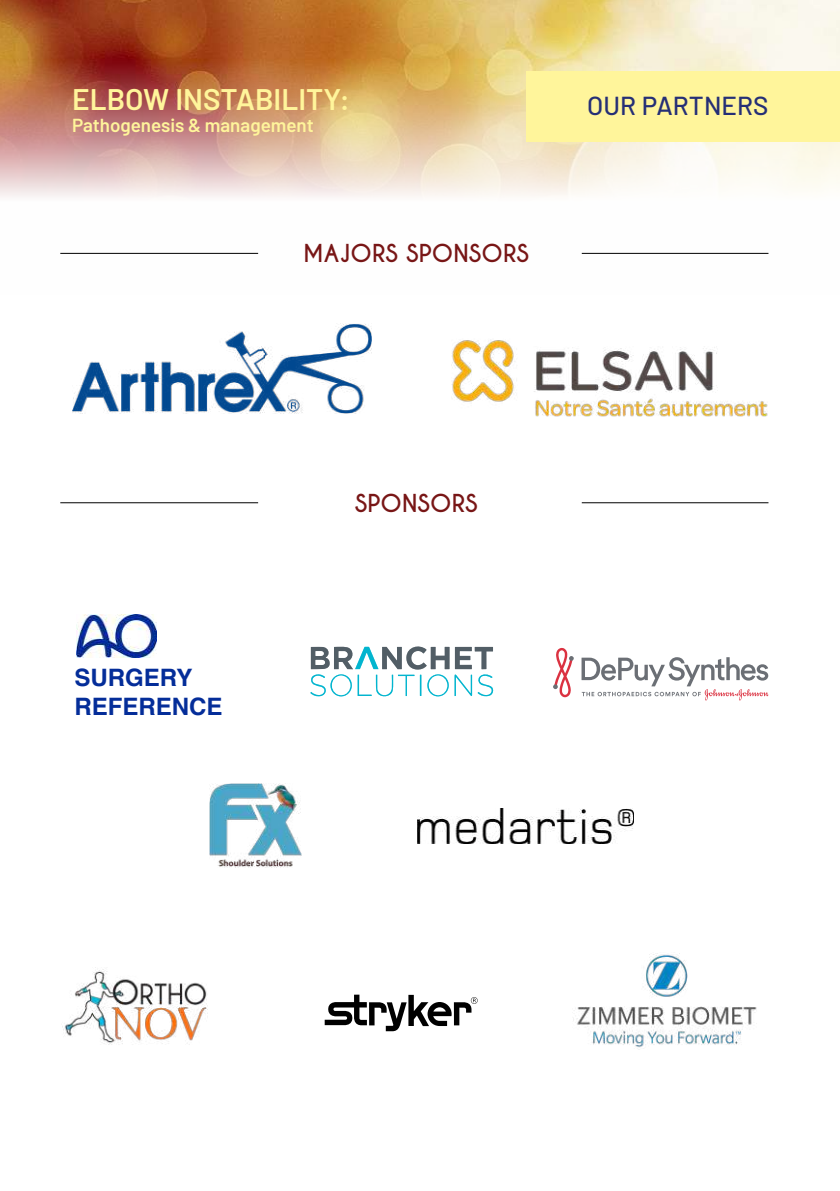
<style>
.page{position:relative;width:840px;height:1191px;background:#fff}
.page>*{position:absolute;margin:0;border:0;box-sizing:border-box;transform-origin:0 0}
.t1{font:600 29.8px "Barlow";color:#fff59b}
.t2{font:500 26px "Barlow";letter-spacing:.005em;color:#252f76}
.t3{font:700 24px/28.8px "Helvetica";color:#042d99}
.t4{font:700 23.2px "Caviar Dreams";letter-spacing:.005em;color:#781616}
.t5{font:600 18.8px "Barlow";color:#fff59b}
</style>
<div class="page">
<img style="left:0;top:0;width:839px;height:254px">
<div style="left:526px;top:71px;width:313px;height:71px;background:#fff59b"></div>
<svg style="left:324px;top:994px;width:153px;height:37px"></svg>
<img style="left:417px;top:808px;width:216px;height:35px">
<img style="left:209px;top:783px;width:93px;height:84px">
<img style="left:62px;top:967px;width:146px;height:78px">
<svg style="left:310px;top:646px;width:184px;height:51px"></svg>
<div style="left:331px;top:675px;width:19px;height:20px;background:#fff;border-radius:50%"></div>
<div style="left:428px;top:675px;width:19px;height:20px;background:#fff;border-radius:50%"></div>
<img style="left:573px;top:953px;width:184px;height:95px">
<img style="left:76px;top:615px;width:80px;height:42px">
<svg style="left:553px;top:647px;width:20px;height:50px"></svg>
<svg style="left:581px;top:657px;width:187px;height:43px"></svg>
<img style="left:72px;top:323px;width:299px;height:90px">
<img style="left:451px;top:340px;width:316px;height:77px">
<hr style="left:581px;top:253px;width:187px;height:1px;background:#000">
<hr style="left:60px;top:253px;width:198px;height:1px;background:#000">
<hr style="left:581px;top:502px;width:187px;height:1px;background:#000">
<hr style="left:60px;top:502px;width:198px;height:1px;background:#000">
<h1 class="t1" style="left:72px;top:78px;width:279px">ELBOW INSTABILITY:</h1>
<h2 class="t2" style="left:587px;top:87px;width:183px">OUR PARTNERS</h2>
<p class="t5" style="left:72px;top:112px;width:243px">Pathogenesis &amp; management</p>
<p class="t4" style="left:303px;top:239px;width:227px">MAJORS SPONSORS</p>
<p class="t3" style="left:74px;top:666px;width:150px">SURGERY<br>REFERENCE</p>
<p class="t4" style="left:354px;top:489px;width:124px">SPONSORS</p>
</div>
